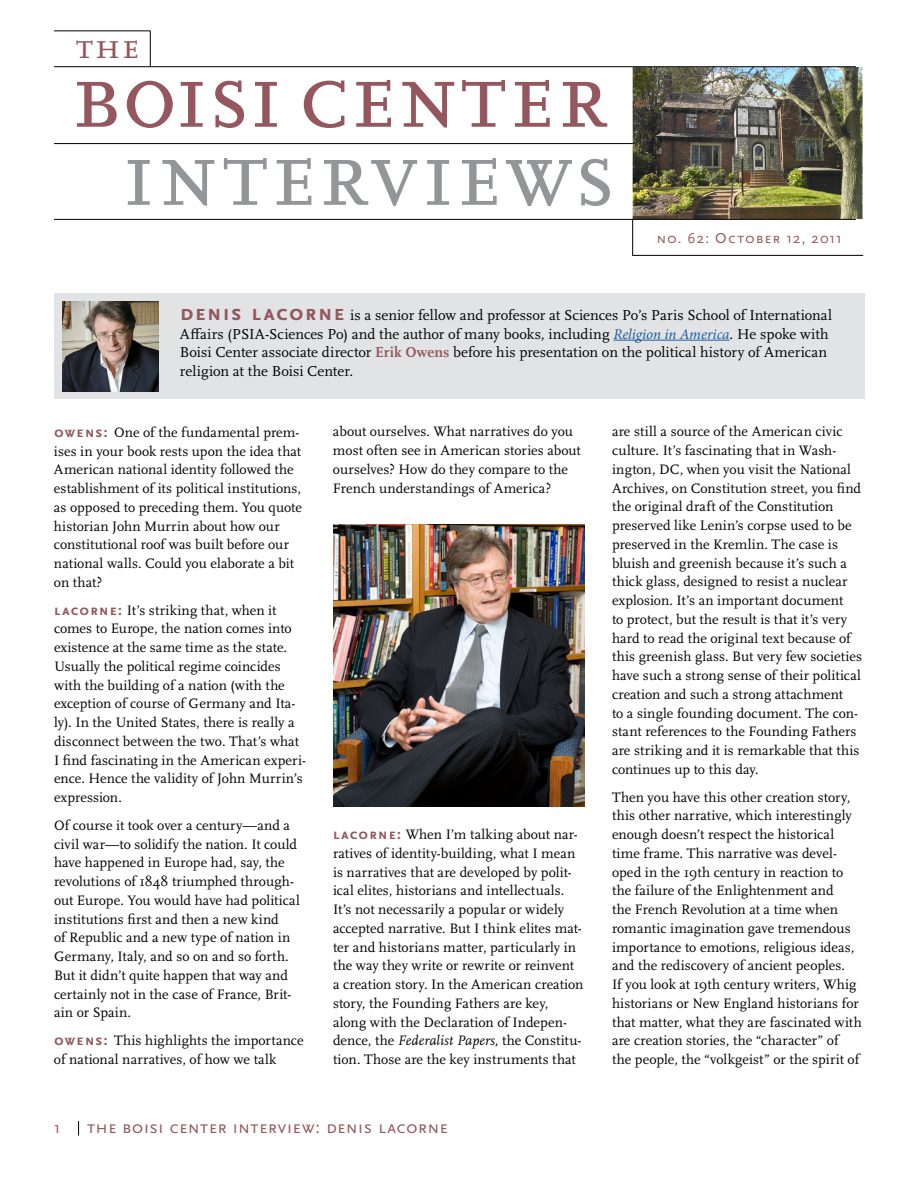
<style>
.page{position:relative;width:918px;height:1188px;background:#fff}
.page>*{position:absolute;margin:0;border:0;box-sizing:border-box;transform-origin:0 0}
.t1{font:97.05px "Scala OT";letter-spacing:.005em;color:#94575e}
.t2{font:97.05px "Scala OT";letter-spacing:.03em;color:#939598}
.t3{font:36.45px "Scala OT";color:#94575e}
.t4{font:18px "Scala Sans OT";letter-spacing:.015em;color:#94575e}
.t5{font:16.5px "Scala Sans OT";color:#94575e}
.t6{font:15px/18.8px "Scala OT";color:#000}
.t7{font:15px "Scala Sans OT";letter-spacing:.07em;color:#94575e}
.t8{font:14.25px/18.8px "Scala OT";letter-spacing:.01em;color:#000}
.s1{font-family:"Scala Sans OT";font-weight:700;font-size:22.5px;color:#94575e}
.s2{font-family:"Minion Pro";font-style:italic;color:#215e9e}
.s3{font-weight:700;color:#94575e}
.s4{font-family:"Scala Sans OT";font-weight:700;font-size:15px;color:#94575e}
.s5{font-style:italic}
</style>
<div class="page">
<svg style="left:78px;top:1121px;width:1px;height:15px"></svg>
<div style="left:54px;top:294px;width:810px;height:105px;background:#e2e3e4"></div>
<img style="left:333px;top:525px;width:252px;height:282px">
<hr style="left:614px;top:340px;width:116px;height:1px;background:#215e9e">
<img style="left:633px;top:67px;width:230px;height:152px">
<hr style="left:54px;top:31px;width:97px;height:1px;background:#000">
<hr style="left:54px;top:66px;width:802px;height:1px;background:#000">
<hr style="left:54px;top:143px;width:579px;height:1px;background:#000">
<hr style="left:54px;top:219px;width:802px;height:1px;background:#000">
<hr style="left:150px;top:31px;width:1px;height:36px;background:#000">
<hr style="left:632px;top:220px;width:1px;height:36px;background:#000">
<hr style="left:632px;top:255px;width:231px;height:1px;background:#000">
<img style="left:62px;top:301px;width:96px;height:90px">
<h2 class="t3" style="left:76px;top:27px;width:64px">the</h2>
<h1 class="t1" style="left:70px;top:42px;width:539px">boisi center</h1>
<h1 class="t2" style="left:121px;top:120px;width:495px">interviews</h1>
<p class="t7" style="left:656px;top:230px;width:187px">no. 62: October 12, 2011</p>
<p class="t6" style="left:180px;top:306px;width:653px"><span class="s1">denis lacorne</span> is a senior fellow and professor at Sciences Po’s Paris School of International Affairs (PSIA-Sciences Po) and the author of many books, including <span class="s2">Religion in America</span>. He spoke with Boisi Center associate director <span class="s3">Erik Owens</span> before his presentation on the political history of American religion at the Boisi Center.</p>
<p class="t8" style="left:54px;top:423px;width:250px"><span class="s4">owens:</span> One of the fundamental prem&shy;ises in your book rests upon the idea that American national identity followed the establishment of its political institutions, as opposed to preceding them. You quote historian John Murrin about how our constitutional roof was built before our national walls. Could you elaborate a bit on that?</p>
<p class="t8" style="left:54px;top:601px;width:253px"><span class="s4">lacorne:</span> It’s striking that, when it comes to Europe, the nation comes into existence at the same time as the state.<br>Usually the political regime coincides with the building of a nation (with the exception of course of Germany and Ita&shy;ly). In the United States, there is really a disconnect between the two. That’s what I find fascinating in the American experi&shy;ence. Hence the validity of John Murrin’s expression.</p>
<p class="t8" style="left:54px;top:816px;width:247px">Of course it took over a century—and a civil war—to solidify the nation. It could have happened in Europe had, say, the revolutions of 1848 triumphed through&shy;out Europe. You would have had political institutions first and then a new kind<br>of Republic and a new type of nation in Germany, Italy, and so on and so forth.<br>But it didn’t quite happen that way and certainly not in the case of France, Brit&shy;ain or Spain.</p>
<p class="t8" style="left:54px;top:1031px;width:251px"><span class="s4">owens:</span> This highlights the importance of national narratives, of how we talk</p>
<p class="t8" style="left:333px;top:423px;width:249px">about ourselves. What narratives do you most often see in American stories about ourselves? How do they compare to the French understandings of America?</p>
<p class="t8" style="left:333px;top:825px;width:252px"><span class="s4">lacorne:</span> When I’m talking about nar&shy;ratives of identity-building, what I mean is narratives that are developed by polit&shy;ical elites, historians and intellectuals.<br>It’s not necessarily a popular or widely accepted narrative. But I think elites mat&shy;ter and historians matter, particularly in the way they write or rewrite or reinvent a creation story. In the American creation story, the Founding Fathers are key, along with the Declaration of Indepen&shy;dence, the <span class="s5">Federalist Papers</span>, the Constitu&shy;tion. Those are the key instruments that</p>
<p class="t5" style="left:54px;top:1119px;width:8px">1</p>
<p class="t4" style="left:87px;top:1118px;width:362px">the boisi center interview: denis lacorne</p>
<p class="t8" style="left:612px;top:423px;width:252px">are still a source of the American civic culture. It’s fascinating that in Wash&shy;ington, DC, when you visit the National Archives, on Constitution street, you find the original draft of the Constitution preserved like Lenin’s corpse used to be preserved in the Kremlin. The case is bluish and greenish because it’s such a thick glass, designed to resist a nuclear explosion. It’s an important document<br>to protect, but the result is that it’s very hard to read the original text because of this greenish glass. But very few societies have such a strong sense of their political creation and such a strong attachment<br>to a single founding document. The con&shy;stant references to the Founding Fathers are striking and it is remarkable that this continues up to this day.</p>
<p class="t8" style="left:612px;top:788px;width:251px">Then you have this other creation story, this other narrative, which interestingly enough doesn’t respect the historical time frame. This narrative was devel&shy;oped in the 19th century in reaction to the failure of the Enlightenment and<br>the French Revolution at a time when romantic imagination gave tremendous importance to emotions, religious ideas, and the rediscovery of ancient peoples.<br>If you look at 19th century writers, Whig historians or New England historians for that matter, what they are fascinated with are creation stories, the “character” of<br>the people, the “volkgeist” or the spirit of</p>
</div>
